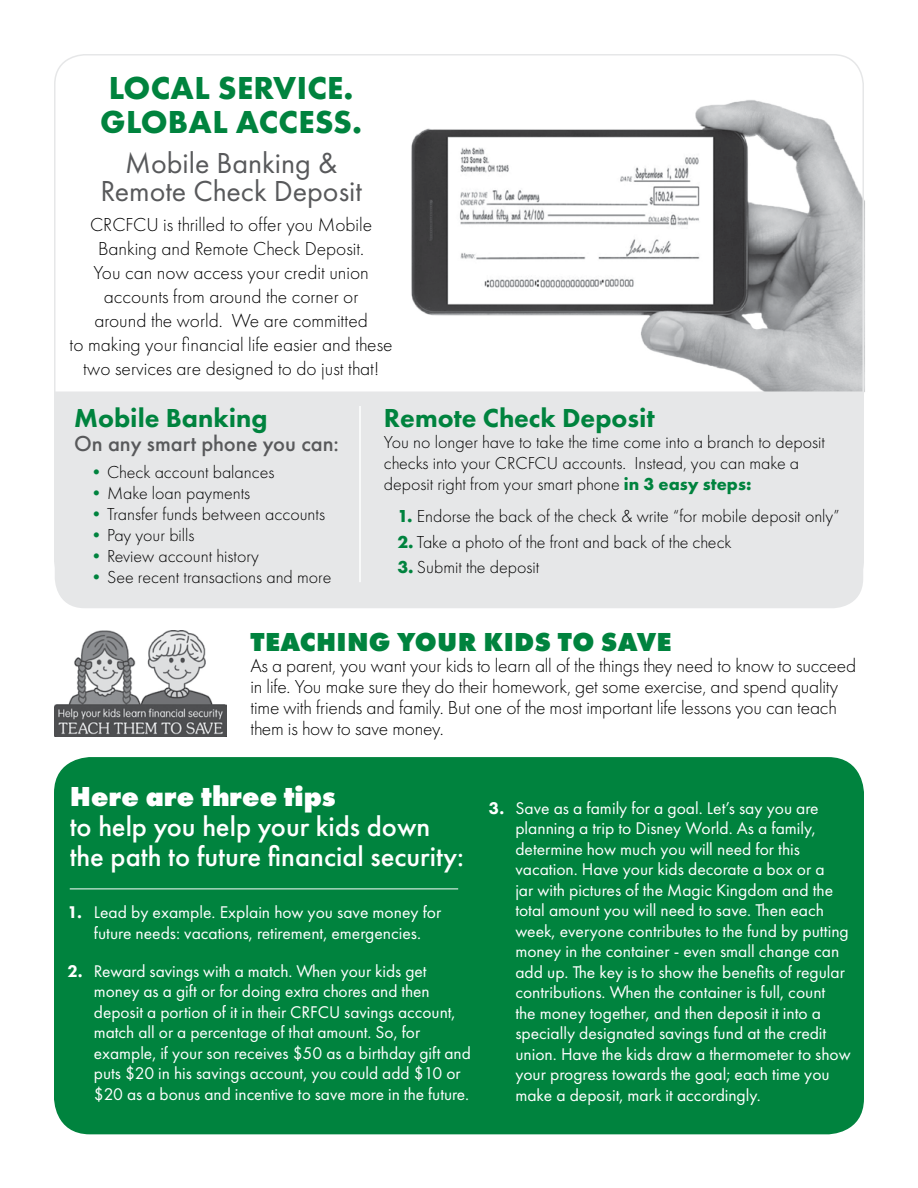
<style>
.page{position:relative;width:918px;height:1188px;background:#fff}
.page>*{position:absolute;margin:0;border:0;box-sizing:border-box;transform-origin:0 0}
.t1{font:700 33px/34.5px "Futura PT";letter-spacing:.01em;color:#00833e}
.t2{font:30px/28.5px "Futura PT";color:#58595b;text-align:center}
.t3{font:500 28.5px/30px "Futura PT";color:#fff}
.t4{font:800 28.5px "Futura PT";color:#fff}
.t5{font:800 27px "Futura PT";color:#00833e}
.t6{font:800 27px "Futura PT";letter-spacing:.01em;color:#00833e}
.t7{font:500 22.5px "Futura PT";color:#58595b}
.t8{font:300 19.5px/24px "Futura PT";letter-spacing:-.01em;color:#000}
.t9{font:300 18px/21px "Futura PT";color:#000}
.t10{font:17.55px/20.5px "Futura PT";color:#fff}
.s1{color:#00833e}
.s2{font-weight:700;color:#00833e}
.s3{font-weight:800}
</style>
<div class="page">
<img style="left:382px;top:54px;width:483px;height:338px">
<img style="left:54px;top:630px;width:172px;height:106px">
<div style="left:54px;top:757px;width:810px;height:377px;background:#00833e;border-radius:36px"></div>
<hr style="left:70px;top:889px;width:388px;height:1px;background:#fff">
<div style="left:55px;top:392px;width:808px;height:216px;background:#e6e7e8"></div>
<hr style="left:359px;top:406px;width:2px;height:176px;background:#fff">
<h1 class="t1" style="left:100px;top:70px;width:264px">LOCAL SERVICE.<br>GLOBAL ACCESS.</h1>
<h2 class="t2" style="left:100px;top:148px;width:263px">Mobile Banking &amp;<br>Remote Check Deposit</h2>
<p class="t8" style="left:70px;top:213px;width:324px;text-align:center">CRCFCU is thrilled to offer you Mobile Banking and Remote Check Deposit.<br>You can now access your credit union accounts from around the corner or<br>around the world. We are committed<br>to making your financial life easier and these two services are designed to do just that!</p>
<h3 class="t5" style="left:74px;top:401px;width:195px">Mobile Banking</h3>
<p class="t7" style="left:74px;top:430px;width:266px">On any smart phone you can:</p>
<p class="t9" style="left:88px;top:462px;width:188px"><span class="s1">•</span>Check account balances</p>
<p class="t9" style="left:88px;top:483px;width:164px"><span class="s1">•</span>Make loan payments</p>
<p class="t9" style="left:88px;top:504px;width:239px"><span class="s1">•</span>Transfer funds between accounts</p>
<p class="t9" style="left:88px;top:525px;width:109px"><span class="s1">•</span>Pay your bills</p>
<p class="t9" style="left:88px;top:546px;width:173px"><span class="s1">•</span>Review account history</p>
<p class="t9" style="left:88px;top:567px;width:245px"><span class="s1">•</span>See recent transactions and more</p>
<h3 class="t5" style="left:384px;top:401px;width:272px">Remote Check Deposit</h3>
<p class="t9" style="left:384px;top:432px;width:442px">You no longer have to take the time come into a branch to deposit checks into your CRCFCU accounts. Instead, you can make a deposit right from your smart phone <span class="s2">in 3 easy steps:</span></p>
<p class="t9" style="left:397px;top:506px;width:444px"><span class="s2">1.</span> Endorse the back of the check &amp; write “for mobile deposit only”</p>
<p class="t9" style="left:397px;top:532px;width:336px"><span class="s2">2.</span> Take a photo of the front and back of the check</p>
<p class="t9" style="left:397px;top:557px;width:143px"><span class="s2">3.</span> Submit the deposit</p>
<h3 class="t6" style="left:251px;top:624px;width:423px">TEACHING YOUR KIDS TO SAVE</h3>
<p class="t8" style="left:250px;top:655px;width:607px;line-height:21px">As a parent, you want your kids to learn all of the things they need to know to succeed in life. You make sure they do their homework, get some exercise, and spend quality time with friends and family. But one of the most important life lessons you can teach them is how to save money.</p>
<h3 class="t4" style="left:70px;top:779px;width:268px">Here are three tips</h3>
<h3 class="t3" style="left:70px;top:812px;width:396px">to help you help your kids down the path to future financial security:</h3>
<p class="t10" style="left:68px;top:902px;width:375px;text-align:center"><span class="s3">1.</span> Lead by example. Explain how you save money for future needs: vacations, retirement, emergencies.</p>
<p class="t10" style="left:94px;top:960px;width:379px;text-indent:-26px"><span class="s3">2.</span> Reward savings with a match. When your kids get money as a gift or for doing extra chores and then deposit a portion of it in their CRFCU savings account, match all or a percentage of that amount. So, for example, if your son receives $50 as a birthday gift and puts $20 in his savings account, you could add $10 or $20 as a bonus and incentive to save more in the future.</p>
<p class="t10" style="left:515px;top:798px;width:337px;text-indent:-26px"><span class="s3">3.</span> Save as a family for a goal. Let’s say you are planning a trip to Disney World. As a family, determine how much you will need for this vacation. Have your kids decorate a box or a<br>jar with pictures of the Magic Kingdom and the total amount you will need to save. Then each week, everyone contributes to the fund by putting money in the container - even small change can add up. The key is to show the benefits of regular contributions. When the container is full, count<br>the money together, and then deposit it into a specially designated savings fund at the credit union. Have the kids draw a thermometer to show your progress towards the goal; each time you make a deposit, mark it accordingly.</p>
</div>
